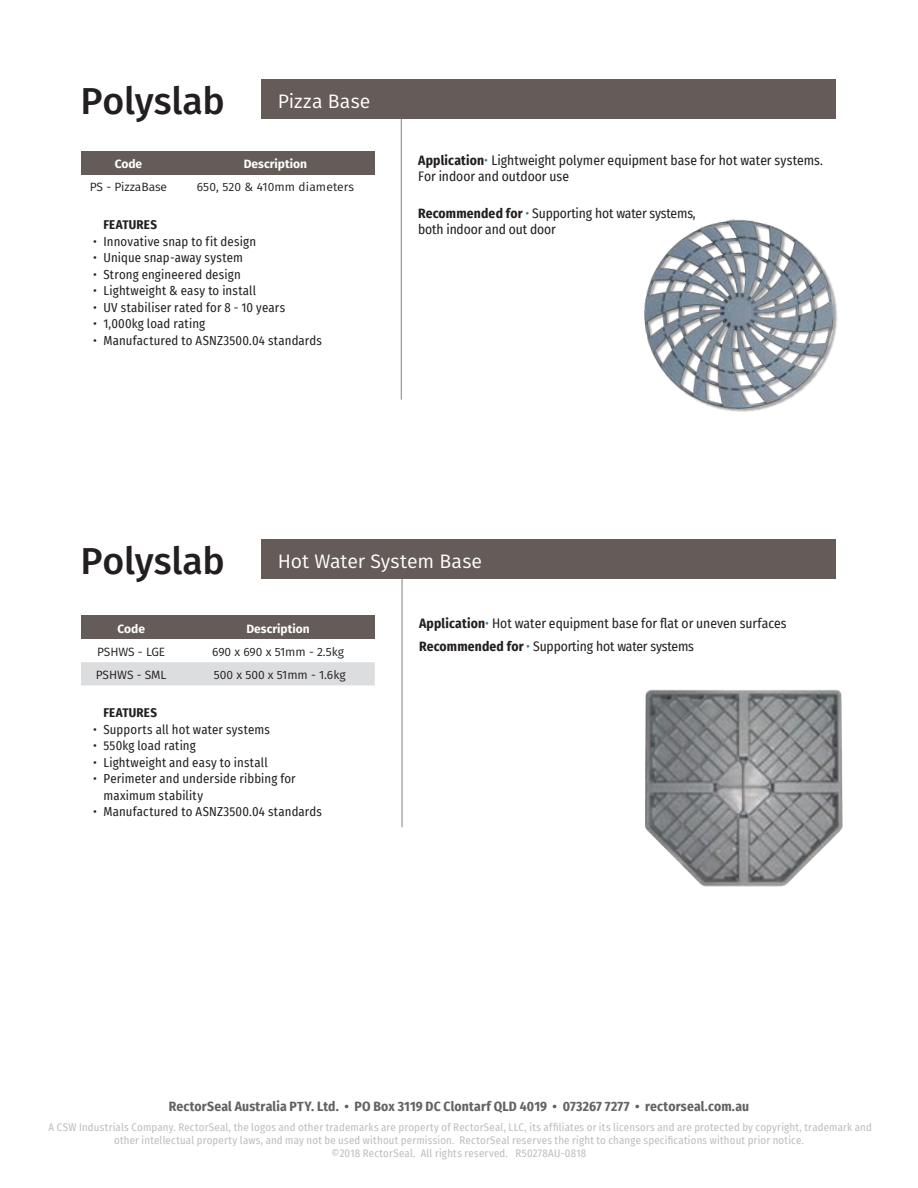
<style>
.page{position:relative;width:918px;height:1188px;background:#fff}
.page>*{position:absolute;margin:0;border:0;box-sizing:border-box;transform-origin:0 0}
.product_name{font:500 37.5px "Fira Sans";letter-spacing:-.005em;color:#231f20}
.product_name-2{font:19.5px "Fira Sans";color:#fff}
.body_text{font:13.5px/16.2px "Fira Sans Condensed";color:#231f20}
.t1{font:700 13.5px "Fira Sans Condensed";letter-spacing:.01em;color:#636366}
.t2{font:12.75px/16.5px "Fira Sans Condensed";letter-spacing:.01em;color:#231f20}
.t3{font:700 12.75px "Fira Sans Condensed";letter-spacing:.02em;color:#231f20}
.t4{font:12px "Fira Sans";color:#231f20}
.t5{font:700 12px "Fira Sans";color:#fff}
.t6{font:10.8px/12.9px "Fira Sans Condensed";letter-spacing:.02em;color:#bcbdc0;text-align:center}
.s1{font-weight:700}
.s2{color:#3e7fa6}
</style>
<div class="page">
<hr style="left:401px;top:98px;width:1px;height:302px;background:#808285">
<hr style="left:402px;top:554px;width:1px;height:273px;background:#808285">
<div style="left:261px;top:80px;width:575px;height:39px;background:#655b58"></div>
<div style="left:261px;top:539px;width:575px;height:40px;background:#655b58"></div>
<div style="left:81px;top:616px;width:100px;height:23px;background:#635c58"></div>
<div style="left:181px;top:616px;width:194px;height:23px;background:#635c58"></div>
<div style="left:81px;top:662px;width:294px;height:23px;background:#dcdddf"></div>
<div style="left:81px;top:151px;width:95px;height:23px;background:#635c58"></div>
<div style="left:176px;top:151px;width:199px;height:23px;background:#635c58"></div>
<img style="left:643px;top:219px;width:193px;height:193px">
<img style="left:645px;top:690px;width:197px;height:196px">
<p class="product_name" style="left:81px;top:71px;width:146px">Polyslab</p>
<p class="product_name-2" style="left:278px;top:86px;width:94px">Pizza Base</p>
<p class="t5" style="left:115px;top:154px;width:29px">Code</p>
<p class="t5" style="left:244px;top:154px;width:65px">Description</p>
<p class="t4" style="left:90px;top:178px;width:79px">PS - PizzaBase</p>
<p class="t4" style="left:197px;top:178px;width:159px">650, 520 &amp; 410mm diameters</p>
<p class="t3" style="left:104px;top:214px;width:55px">FEATURES</p>
<p class="t2" style="left:93px;top:233px;width:165px">• Innovative snap to fit design</p>
<p class="t2" style="left:93px;top:249px;width:151px">• Unique snap-away system</p>
<p class="t2" style="left:93px;top:266px;width:149px">• Strong engineered design</p>
<p class="t2" style="left:93px;top:282px;width:165px">• Lightweight &amp; easy to install</p>
<p class="t2" style="left:93px;top:299px;width:194px">• UV stabiliser rated for 8 - 10 years</p>
<p class="t2" style="left:93px;top:315px;width:114px">• 1,000kg load rating</p>
<p class="t2" style="left:93px;top:332px;width:230px">• Manufactured to ASNZ3500.04 standards</p>
<p class="body_text" style="left:418px;top:152px;width:407px"><span class="s1">Application</span><span class="s2">•</span> Lightweight polymer equipment base for hot water systems.<br>For indoor and outdoor use</p>
<p class="body_text" style="left:418px;top:205px;width:279px"><span class="s1">Recommended for</span> <span class="s2">•</span> Supporting hot water systems, both indoor and out door</p>
<p class="product_name" style="left:81px;top:531px;width:146px">Polyslab</p>
<p class="product_name-2" style="left:278px;top:546px;width:206px">Hot Water System Base</p>
<p class="t5" style="left:117px;top:619px;width:29px">Code</p>
<p class="t5" style="left:246px;top:619px;width:65px">Description</p>
<p class="t4" style="left:97px;top:643px;width:70px">PSHWS - LGE</p>
<p class="t4" style="left:212px;top:643px;width:133px">690 x 690 x 51mm - 2.5kg</p>
<p class="t4" style="left:96px;top:666px;width:72px">PSHWS - SML</p>
<p class="t4" style="left:214px;top:666px;width:133px">500 x 500 x 51mm - 1.6kg</p>
<p class="t3" style="left:104px;top:702px;width:55px">FEATURES</p>
<p class="t2" style="left:93px;top:721px;width:179px">• Supports all hot water systems</p>
<p class="t2" style="left:93px;top:737px;width:104px">• 550kg load rating</p>
<p class="t2" style="left:93px;top:754px;width:176px">• Lightweight and easy to install</p>
<p class="t2" style="left:104px;top:770px;width:194px;text-indent:-10px">• Perimeter and underside ribbing for maximum stability</p>
<p class="t2" style="left:93px;top:803px;width:230px">• Manufactured to ASNZ3500.04 standards</p>
<p class="body_text" style="left:419px;top:615px;width:369px"><span class="s1">Application</span><span class="s2">•</span> Hot water equipment base for flat or uneven surfaces</p>
<p class="body_text" style="left:419px;top:638px;width:277px"><span class="s1">Recommended for</span> <span class="s2">•</span> Supporting hot water systems</p>
<p class="t1" style="left:169px;top:1095px;width:582px">RectorSeal Australia PTY. Ltd. • PO Box 3119 DC Clontarf QLD 4019 • 073267 7277 • rectorseal.com.au</p>
<p class="t6" style="left:49px;top:1120px;width:825px">A CSW Industrials Company. RectorSeal, the logos and other trademarks are property of RectorSeal, LLC, its affiliates or its licensors and are protected by copyright, trademark and other intellectual property laws, and may not be used without permission. RectorSeal reserves the right to change specifications without prior notice.<br>©2018 RectorSeal. All rights reserved. R50278AU-0818</p>
</div>
